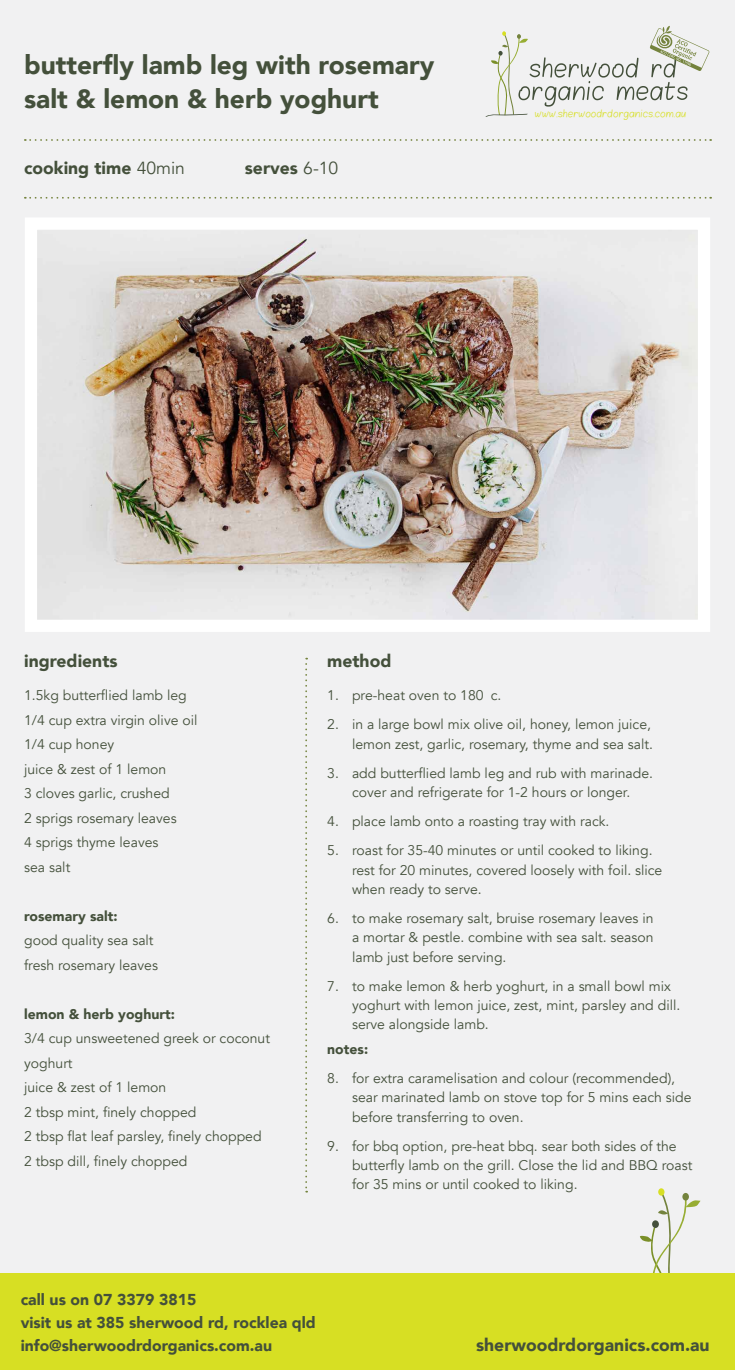
<style>
.page{position:relative;width:735px;height:1370px;background:#fff}
.page>*{position:absolute;margin:0;border:0;box-sizing:border-box;transform-origin:0 0}
.t1{font:900 26.25px/33.9px "Avenir";color:#44503b}
.t2{font:900 17.5px "Avenir";color:#44503b}
.t3{font:900 15.75px/22.8px "Avenir";color:#44503b}
.t4{font:14px/24.5px "Avenir";color:#44503b}
.t5{font:900 14px "Avenir";color:#44503b}
.t6{font:8.58px "Blokletters Balpen";color:#d7df23}
.s1{font-weight:400}
</style>
<div class="page">
<div style="left:0;top:0;width:734px;height:1272px;background:#f1f1f2"></div>
<svg style="left:629px;top:1193px;width:72px;height:80px"></svg>
<svg style="left:651px;top:1219px;width:7px;height:8px"></svg>
<svg style="left:657px;top:1187px;width:7px;height:8px"></svg>
<svg style="left:682px;top:1192px;width:6px;height:8px"></svg>
<div style="left:0;top:1273px;width:734px;height:96px;background:#d7df23"></div>
<img style="left:38px;top:231px;width:658px;height:388px">
<div style="left:25px;top:217px;width:684px;height:415px;border:12px solid #fff"></div>
<svg style="left:485px;top:26px;width:224px;height:91px"></svg>
<svg style="left:25px;top:197px;width:685px;height:2px"></svg>
<svg style="left:305px;top:657px;width:2px;height:535px"></svg>
<svg style="left:25px;top:139px;width:685px;height:2px"></svg>
<h1 class="t1" style="left:24px;top:47px;width:411px">butterfly lamb leg with rosemary salt &amp; lemon &amp; herb yoghurt</h1>
<p class="t2" style="left:24px;top:153px;width:162px">cooking time <span class="s1">40min</span></p>
<p class="t2" style="left:245px;top:153px;width:95px">serves <span class="s1">6-10</span></p>
<p class="t6" style="left:534px;top:107px;width:153px">www.sherwoodrdorganics.com.au</p>
<p class="t2" style="left:24px;top:645px;width:95px">ingredients</p>
<p class="t2" style="left:327px;top:645px;width:66px">method</p>
<p class="t4" style="left:24px;top:683px;width:175px">1.5kg butterflied lamb leg<br>1/4 cup extra virgin olive oil<br>1/4 cup honey<br>juice &amp; zest of 1 lemon<br>3 cloves garlic, crushed<br>2 sprigs rosemary leaves<br>4 sprigs thyme leaves<br>sea salt</p>
<p class="t5" style="left:24px;top:903px;width:95px">rosemary salt:</p>
<p class="t4" style="left:24px;top:928px;width:135px">good quality sea salt fresh rosemary leaves</p>
<p class="t5" style="left:24px;top:1001px;width:152px">lemon &amp; herb yoghurt:</p>
<p class="t4" style="left:24px;top:1026px;width:247px">3/4 cup unsweetened greek or coconut yoghurt<br>juice &amp; zest of 1 lemon<br>2 tbsp mint, finely chopped<br>2 tbsp flat leaf parsley, finely chopped<br>2 tbsp dill, finely chopped</p>
<p class="t4" style="left:327px;top:683px;width:175px">1. pre-heat oven to 180 c.</p>
<p class="t4" style="left:327px;top:715px;width:327px;line-height:19.2px;text-align:right">2. in a large bowl mix olive oil, honey, lemon juice, lemon zest, garlic, rosemary, thyme and sea salt.</p>
<p class="t4" style="left:327px;top:763px;width:327px;line-height:19.2px;text-align:center">3. add butterflied lamb leg and rub with marinade. cover and refrigerate for 1-2 hours or longer.</p>
<p class="t4" style="left:327px;top:809px;width:283px">4. place lamb onto a roasting tray with rack.</p>
<p class="t4" style="left:352px;top:841px;width:312px;line-height:19.2px;text-indent:-25px">5. roast for 35-40 minutes or until cooked to liking. rest for 20 minutes, covered loosely with foil. slice when ready to serve.</p>
<p class="t4" style="left:352px;top:908px;width:303px;line-height:19.2px;text-align:justify;text-indent:-25px">6. to make rosemary salt, bruise rosemary leaves in a mortar &amp; pestle. combine with sea salt. season lamb just before serving.</p>
<p class="t4" style="left:352px;top:976px;width:329px;line-height:19.2px;text-indent:-25px">7. to make lemon &amp; herb yoghurt, in a small bowl mix yoghurt with lemon juice, zest, mint, parsley and dill. serve alongside lamb.</p>
<p class="t5" style="left:327px;top:1036px;width:42px">notes:</p>
<p class="t4" style="left:352px;top:1068px;width:341px;line-height:19.2px;text-indent:-25px">8. for extra caramelisation and colour (recommended), sear marinated lamb on stove top for 5 mins each side before transferring to oven.</p>
<p class="t4" style="left:352px;top:1136px;width:342px;line-height:19.2px;text-indent:-25px">9. for bbq option, pre-heat bbq. sear both sides of the butterfly lamb on the grill. Close the lid and BBQ roast for 35 mins or until cooked to liking.</p>
<p class="t3" style="left:21px;top:1287px;width:296px">call us on 07 3379 3815<br>visit us at 385 sherwood rd, rocklea qld info@sherwoodrdorganics.com.au</p>
<p class="t2" style="left:476px;top:1329px;width:235px">sherwoodrdorganics.com.au</p>
</div>
